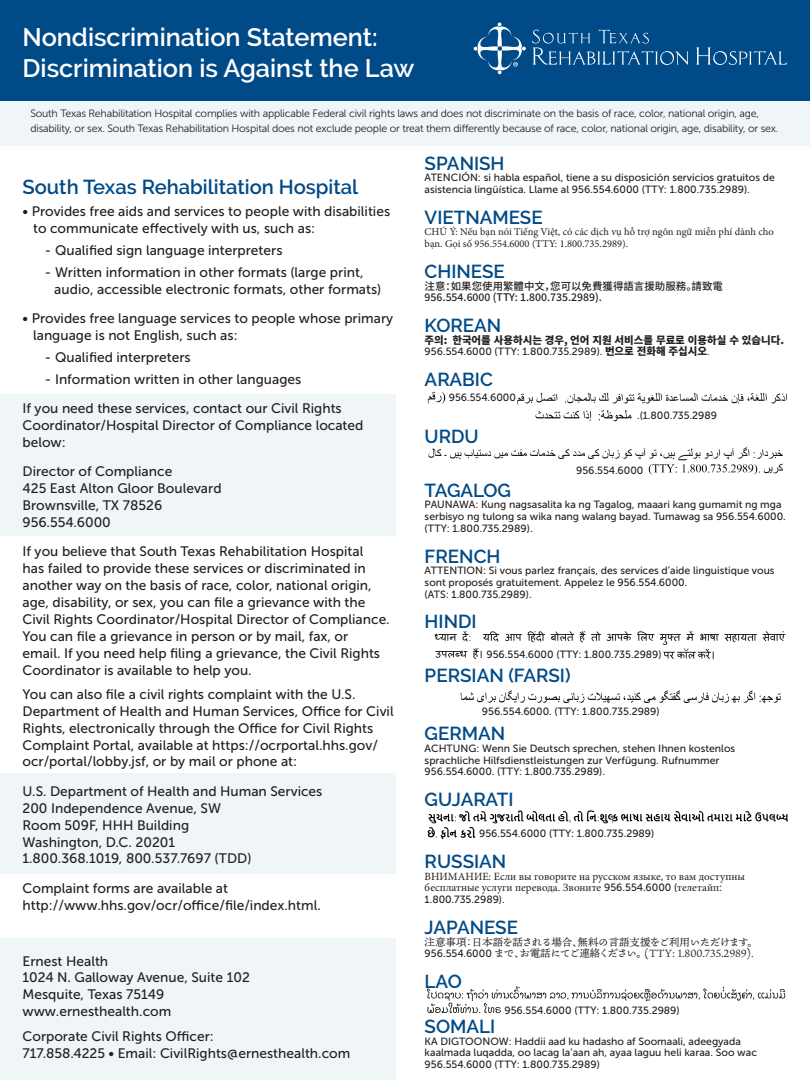
<style>
.page{position:relative;width:810px;height:1080px;background:#fff}
.page>*{position:absolute;margin:0;border:0;box-sizing:border-box;transform-origin:0 0}
.t1{font:600 25.25px "Raleway";color:#fff}
.t2{font:600 20.19px "Raleway";color:#004a87}
.t3{font:600 18.81px "Raleway";color:#004a87}
.t4{font:13.75px/16.9px "Museo Sans 500";color:#231f20}
.t5{font:11.06px/11.6px "Minion Pro";color:#231f20}
.t6{font:10.62px/15.4px "Museo Sans 300";letter-spacing:-.02em;color:#231f20}
.t7{font:10.44px/11.6px "Museo Sans 500";color:#231f20}
.t8{font:10.44px/11.6px "Minion Pro";color:#231f20}
.t9{font:10.44px/11.6px "Ten Mincho";letter-spacing:-.02em;color:#231f20}
.t10{font:800 10.44px/11.6px "Source Han Sans KR";color:#231f20}
.t11{font:500 10.44px/11.6px "Source Han Sans CN";color:#231f20}
.s1{font-family:"Museo Sans 500";font-weight:400}
.s2{font-family:"Minion Pro";font-weight:400}
.s3{font-family:"Museo Sans 500";font-size:10.44px}
.s4{font-family:"Museo Sans 500"}
</style>
<div class="page">
<div style="left:0;top:0;width:810px;height:145px;background:#f0f5f7"></div>
<div style="left:0;top:939px;width:396px;height:141px;background:#f0f5f7"></div>
<div style="left:0;top:0;width:810px;height:100px;background:#004a87"></div>
<svg style="left:474px;top:22px;width:52px;height:52px"></svg>
<svg style="left:696px;top:47px;width:91px;height:18px"></svg>
<svg style="left:532px;top:30px;width:156px;height:35px"></svg>
<div style="left:0;top:394px;width:396px;height:141px;background:#f0f5f7"></div>
<div style="left:0;top:774px;width:396px;height:100px;background:#f0f5f7"></div>
<img style="left:426px;top:986px;width:360px;height:15px">
<img style="left:427px;top:1002px;width:74px;height:11px">
<img style="left:428px;top:447px;width:356px;height:28px">
<img style="left:517px;top:392px;width:271px;height:13px">
<img style="left:535px;top:409px;width:97px;height:13px">
<img style="left:460px;top:690px;width:321px;height:13px">
<img style="left:427px;top:391px;width:19px;height:13px">
<img style="left:434px;top:631px;width:352px;height:14px">
<img style="left:663px;top:648px;width:51px;height:12px">
<img style="left:435px;top:648px;width:47px;height:11px">
<img style="left:428px;top:810px;width:360px;height:14px">
<img style="left:427px;top:827px;width:30px;height:13px">
<img style="left:460px;top:826px;width:16px;height:12px">
<div style="left:568px;top:463px;width:77px;height:13px;background:#fff"></div>
<p class="t1" style="left:22px;top:23px;width:357px">Nondiscrimination Statement:</p>
<p class="t1" style="left:22px;top:53px;width:394px">Discrimination is Against the Law</p>
<p class="t6" style="left:30px;top:106px;width:750px">South Texas Rehabilitation Hospital complies with applicable Federal civil rights laws and does not discriminate on the basis of race, color, national origin, age, disability, or sex. South Texas Rehabilitation Hospital does not exclude people or treat them differently because of race, color, national origin, age, disability, or sex.</p>
<p class="t2" style="left:23px;top:175px;width:337px">South Texas Rehabilitation Hospital</p>
<p class="t4" style="left:33px;top:203px;width:359px;text-indent:-11px">• Provides free aids and services to people with disabilities to communicate effectively with us, such as:</p>
<p class="t4" style="left:45px;top:242px;width:239px">- Qualified sign language interpreters</p>
<p class="t4" style="left:54px;top:264px;width:329px;text-indent:-9px">- Written information in other formats (large print, audio, accessible electronic formats, other formats)</p>
<p class="t4" style="left:33px;top:310px;width:362px;text-indent:-11px">• Provides free language services to people whose primary language is not English, such as:</p>
<p class="t4" style="left:45px;top:349px;width:147px">- Qualified interpreters</p>
<p class="t4" style="left:45px;top:371px;width:258px">- Information written in other languages</p>
<p class="t4" style="left:22px;top:400px;width:342px">If you need these services, contact our Civil Rights<br>Coordinator/Hospital Director of Compliance located below:</p>
<p class="t4" style="left:22px;top:463px;width:201px">Director of Compliance<br>425 East Alton Gloor Boulevard<br>Brownsville, TX 78526<br>956.554.6000</p>
<p class="t4" style="left:22px;top:543px;width:369px">If you believe that South Texas Rehabilitation Hospital<br>has failed to provide these services or discriminated in another way on the basis of race, color, national origin, age, disability, or sex, you can file a grievance with the Civil Rights Coordinator/Hospital Director of Compliance.<br>You can file a grievance in person or by mail, fax, or email. If you need help filing a grievance, the Civil Rights Coordinator is available to help you.</p>
<p class="t4" style="left:22px;top:686px;width:373px">You can also file a civil rights complaint with the U.S.<br>Department of Health and Human Services, Office for Civil Rights, electronically through the Office for Civil Rights Complaint Portal, available at https://ocrportal.hhs.gov/ ocr/portal/lobby.jsf, or by mail or phone at:</p>
<p class="t4" style="left:22px;top:783px;width:301px">U.S. Department of Health and Human Services<br>200 Independence Avenue, SW<br>Room 509F, HHH Building<br>Washington, D.C. 20201<br>1.800.368.1019, 800.537.7697 (TDD)</p>
<p class="t4" style="left:22px;top:880px;width:300px">Complaint forms are available at http://www.hhs.gov/ocr/office/file/index.html.</p>
<p class="t4" style="left:22px;top:952px;width:229px">Ernest Health<br>1024 N. Galloway Avenue, Suite 102<br>Mesquite, Texas 75149 www.ernesthealth.com</p>
<p class="t4" style="left:22px;top:1027px;width:329px">Corporate Civil Rights Officer:<br>717.858.4225 • Email: CivilRights@ernesthealth.com</p>
<p class="t3" style="left:425px;top:152px;width:81px">SPANISH</p>
<p class="t7" style="left:425px;top:172px;width:352px">ATENCIÓN: si habla español, tiene a su disposición servicios gratuitos de asistencia lingüística. Llame al 956.554.6000 (TTY: 1.800.735.2989).</p>
<p class="t3" style="left:425px;top:206px;width:120px">VIETNAMESE</p>
<p class="t8" style="left:425px;top:226px;width:351px">CHÚ Ý: Nếu bạn nói Tiếng Việt, có các dịch vụ hỗ trợ ngôn ngữ miễn phí dành cho bạn. Gọi số 956.554.6000 (TTY: 1.800.735.2989).</p>
<p class="t3" style="left:425px;top:261px;width:82px">CHINESE</p>
<p class="t11" style="left:425px;top:280px;width:300px">注意：如果您使用繁體中文，您可以免費獲得語言援助服務。請致電<br>956.554.6000 (TTY: 1.800.735.2989).</p>
<p class="t3" style="left:425px;top:315px;width:78px">KOREAN</p>
<p class="t10" style="left:425px;top:334px;width:361px">주의: 한국어를 사용하시는 경우, 언어 지원 서비스를 무료로 이용하실 수 있습니다.<br><span class="s1">956.554.6000 (TTY: 1.800.735.2989).</span> 번으로 전화해 주십시오<span class="s2">.</span></p>
<p class="t3" style="left:425px;top:369px;width:70px">ARABIC</p>
<p class="t7" style="left:449px;top:391px;width:69px">956.554.6000</p>
<p class="t7" style="left:637px;top:409px;width:82px">.(1.800.735.2989</p>
<p class="t3" style="left:425px;top:426px;width:56px">URDU</p>
<p class="t3" style="left:425px;top:479px;width:88px">TAGALOG</p>
<p class="t7" style="left:425px;top:499px;width:363px">PAUNAWA: Kung nagsasalita ka ng Tagalog, maaari kang gumamit ng mga serbisyo ng tulong sa wika nang walang bayad. Tumawag sa 956.554.6000. (TTY: 1.800.735.2989).</p>
<p class="t3" style="left:425px;top:545px;width:77px">FRENCH</p>
<p class="t7" style="left:425px;top:565px;width:351px">ATTENTION: Si vous parlez français, des services d’aide linguistique vous sont proposés gratuitement. Appelez le 956.554.6000.</p>
<p class="t7" style="left:425px;top:588px;width:109px">(ATS: 1.800.735.2989).</p>
<p class="t3" style="left:425px;top:611px;width:54px">HINDI</p>
<p class="t3" style="left:425px;top:664px;width:147px">PERSIAN (FARSI)</p>
<p class="t7" style="left:576px;top:464px;width:69px">956.554.6000</p>
<p class="t7" style="left:486px;top:649px;width:177px">956.554.6000 (TTY: 1.800.735.2989)</p>
<p class="t7" style="left:482px;top:706px;width:179px">956.554.6000. (TTY: 1.800.735.2989)</p>
<p class="t3" style="left:425px;top:723px;width:82px">GERMAN</p>
<p class="t7" style="left:425px;top:743px;width:312px">ACHTUNG: Wenn Sie Deutsch sprechen, stehen Ihnen kostenlos sprachliche Hilfsdienstleistungen zur Verfügung. Rufnummer</p>
<p class="t7" style="left:425px;top:766px;width:182px">956.554.6000. (TTY: 1.800.735.2989).</p>
<p class="t3" style="left:425px;top:789px;width:91px">GUJARATI</p>
<p class="t7" style="left:479px;top:828px;width:177px">956.554.6000 (TTY: 1.800.735.2989)</p>
<p class="t3" style="left:425px;top:851px;width:83px">RUSSIAN</p>
<p class="t5" style="left:425px;top:870px;width:322px">ВНИМАНИЕ: Если вы говорите на русском языке, то вам доступны бесплатные услуги перевода. Звоните <span class="s3">956.554.6000 (</span>телетайп<span class="s3">:</span></p>
<p class="t7" style="left:425px;top:894px;width:82px">1.800.735.2989).</p>
<p class="t3" style="left:425px;top:916px;width:95px">JAPANESE</p>
<p class="t9" style="left:425px;top:936px;width:335px">注意事項：日本語を話される場合、無料の言語支援をご利用いただけます。<br><span class="s4">956.554.6000</span> まで、お電話にてご連絡ください。(TTY: 1.800.735.2989).</p>
<p class="t3" style="left:425px;top:971px;width:39px">LAO</p>
<p class="t3" style="left:425px;top:1016px;width:72px">SOMALI</p>
<p class="t7" style="left:425px;top:1035px;width:334px">KA DIGTOONOW: Haddii aad ku hadasho af Soomaali, adeegyada kaalmada luqadda, oo lacag la’aan ah, ayaa laguu heli karaa. Soo wac<br>956.554.6000 (TTY: 1.800.735.2989)</p>
<p class="t7" style="left:504px;top:1005px;width:177px">956.554.6000 (TTY: 1.800.735.2989)</p>
</div>
